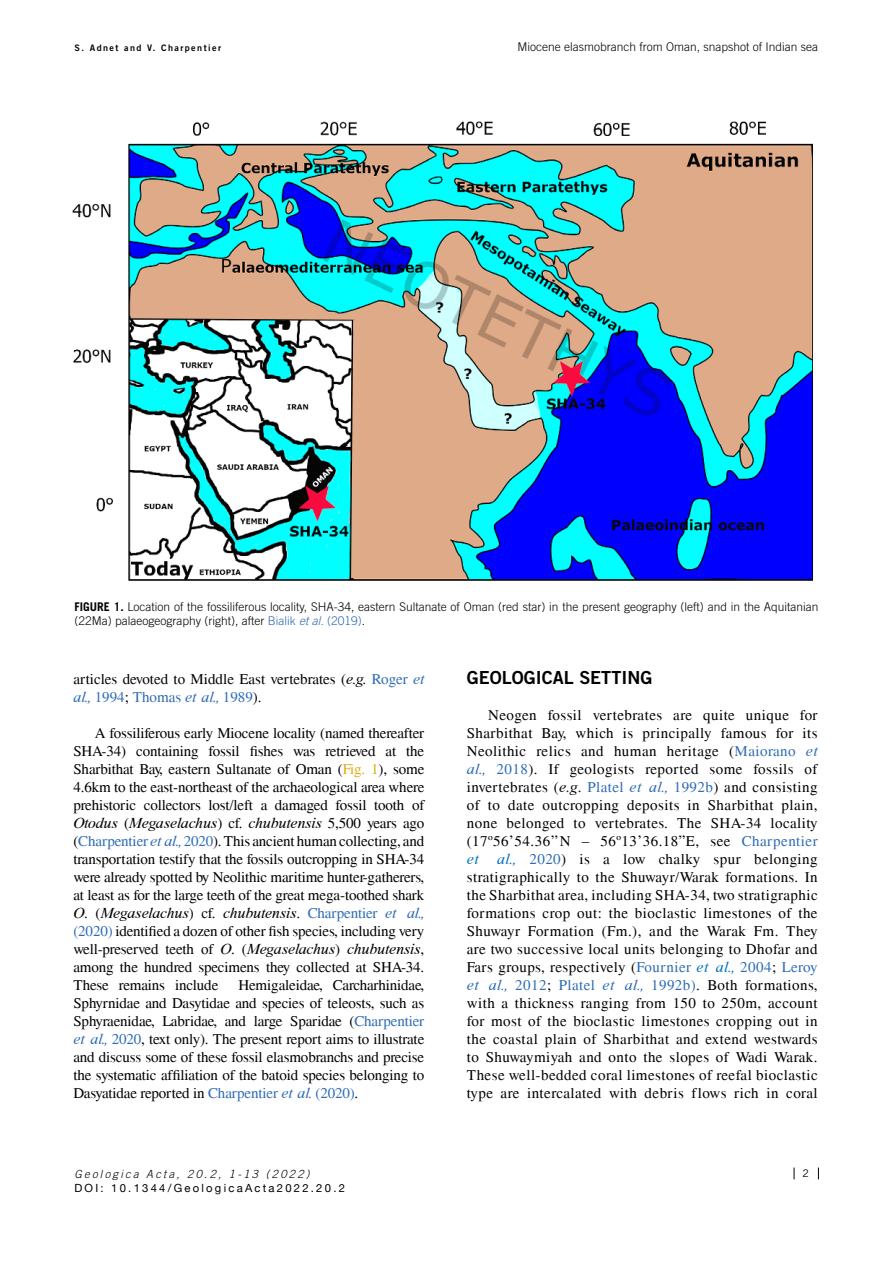
<style>
.page{position:relative;width:893px;height:1263px;background:#fff}
.page>*{position:absolute;margin:0;border:0;box-sizing:border-box;transform-origin:0 0}
.t1{font:18px "Trade Gothic LT Std Bd 2";color:#000}
.t2{font:15px/18px "Times S";letter-spacing:-.01em;color:#000;text-align:justify}
.t3{font:italic 15px "Time";letter-spacing:-.01em;color:#000}
.t4{font:300 12px/13.5px "Trade Gothic LT Std";color:#000}
.t5{font:11.25px "Helvetica Neue";letter-spacing:.2em;color:#000}
.t6{font:italic 300 11.25px "Trade Gothic LT Std";letter-spacing:.2em;color:#000}
.t7{font:10.5px "Trade Gothic LT Std";color:#000}
.t8{font:9px "Trade Gothic LT Std Bd 2";letter-spacing:.16em;color:#000}
.s1{font-weight:700}
.s2{color:#2f6bb3}
.s3{font-style:italic;color:#2f6bb3}
.s4{font-family:"Time";font-style:italic}
.s5{color:#306bb3}
.s6{font-family:"Time";font-style:italic;color:#306bb3}
.s7{color:#e0aa13}
.s8{font-family:"Times S";font-style:normal}
.s9{color:#2e6bb3}
.s10{font-family:"Time";font-style:italic;color:#2e6bb3}
.s11{font-family:"Times S";font-style:normal;color:#2e6bb3}
.s12{font-family:"Time";font-style:italic;color:#0070c0}
</style>
<div class="page">
<svg style="left:794px;top:1167px;width:1px;height:12px"></svg>
<svg style="left:818px;top:1167px;width:1px;height:12px"></svg>
<img style="left:72px;top:121px;width:694px;height:391px">
<svg style="left:120px;top:136px;width:693px;height:445px;background:#7892b5"></svg>
<svg style="left:126px;top:311px;width:239px;height:270px"></svg>
<div style="left:353px;top:319px;width:8px;height:12px;background:#dfaa88"></div>
<p class="t8" style="left:74px;top:42px;width:148px">S. Adnet and V. Charpentier</p>
<p class="t4" style="left:517px;top:39px;width:302px">Miocene elasmobranch from Oman, snapshot of Indian sea</p>
<p class="t4" style="left:75px;top:600px;width:746px"><span class="s1">FIGURE 1.</span> Location of the fossiliferous locality, SHA-34, eastern Sultanate of Oman (red star) in the present geography (left) and in the Aquitanian (22Ma) palaeogeography (right), after <span class="s2">Bialik</span> <span class="s3">et al.</span> <span class="s2">(2019)</span>.</p>
<p class="t2" style="left:73px;top:670px;width:352px">articles devoted to Middle East vertebrates (<span class="s4">e.g.</span> <span class="s5">Roger</span> <span class="s6">et al.,</span> <span class="s5">1994</span>; <span class="s5">Thomas</span> <span class="s6">et al.,</span> <span class="s5">1989</span>).</p>
<p class="t2" style="left:73px;top:724px;width:352px;text-indent:21px">A fossiliferous early Miocene locality (named thereafter SHA-34) containing fossil fishes was retrieved at the Sharbithat Bay, eastern Sultanate of Oman (<span class="s7">Fig. 1</span>), some 4.6km to the east-northeast of the archaeological area where prehistoric collectors lost/left a damaged fossil tooth of</p>
<p class="t3" style="left:73px;top:815px;width:352px">Otodus <span class="s8">(</span>Megaselachus<span class="s8">) cf.</span> chubutensis <span class="s8">5,500 years ago</span></p>
<p class="t2" style="left:73px;top:832px;width:352px">(<span class="s9">Charpentier</span> <span class="s10">et al.,</span> <span class="s9">2020</span>). This ancient human collecting, and transportation testify that the fossils outcropping in SHA-34 were already spotted by Neolithic maritime hunter-gatherers, at least as for the large teeth of the great mega-toothed shark</p>
<p class="t3" style="left:73px;top:905px;width:352px">O<span class="s8">. (</span>Megaselachus<span class="s8">) cf.</span> chubutensis<span class="s8">.</span> <span class="s11">Charpentier</span> <span class="s9">et al.,</span></p>
<p class="t2" style="left:73px;top:922px;width:352px"><span class="s9">(2020)</span> identified a dozen of other fish species, including very well-preserved teeth of <span class="s4">O</span>. (<span class="s4">Megaselachus</span>) <span class="s4">chubutensis</span>, among the hundred specimens they collected at SHA-34.<br>These remains include</p>
<p class="t2" style="left:73px;top:976px;width:352px;text-indent:165px">Hemigaleidae, Carcharhinidae, Sphyrnidae and Dasytidae and species of teleosts, such as Sphyraenidae, Labridae, and large Sparidae (<span class="s9">Charpentier </span><span class="s10">et al.,</span> <span class="s9">2020</span>, text only). The present report aims to illustrate and discuss some of these fossil elasmobranchs and precise the systematic affiliation of the batoid species belonging to Dasyatidae reported in <span class="s9">Charpentier</span> <span class="s10">et al.</span> <span class="s9">(2020)</span>.</p>
<p class="t6" style="left:74px;top:1167px;width:237px">Geologica Acta, 20.2, 1-13 (2022)</p>
<p class="t5" style="left:74px;top:1181px;width:272px">DOI: 10.1344/GeologicaActa2022.20.2</p>
<p class="t1" style="left:467px;top:666px;width:187px">GEOLOGICAL SETTING</p>
<p class="t2" style="left:467px;top:706px;width:352px;text-indent:21px">Neogen fossil vertebrates are quite unique for Sharbithat Bay, which is principally famous for its Neolithic relics and human heritage (<span class="s9">Maiorano</span> <span class="s10">et al.,</span> <span class="s9">2018</span>). If geologists reported some fossils of invertebrates (<span class="s4">e.g</span>. <span class="s9">Platel</span> <span class="s10">et al.,</span> <span class="s9">1992b</span>) and consisting of to date outcropping deposits in Sharbithat plain, none belonged to vertebrates. The SHA-34 locality (17º56’54.36’’N – 56º13’36.18”E, see <span class="s9">Charpentier </span><span class="s12">et al.,</span> <span class="s9">2020</span>) is a low chalky spur belonging stratigraphically to the Shuwayr/Warak formations. In the Sharbithat area, including SHA-34, two stratigraphic formations crop out: the bioclastic limestones of the Shuwayr Formation (Fm.), and the Warak Fm. They are two successive local units belonging to Dhofar and Fars groups, respectively (<span class="s9">Fournier</span> <span class="s12">et al.,</span> <span class="s9">2004</span>; <span class="s9">Leroy </span><span class="s10">et al.,</span> <span class="s9">2012</span>; <span class="s9">Platel</span> <span class="s10">et al.,</span> <span class="s9">1992b)</span>. Both formations, with a thickness ranging from 150 to 250m, account for most of the bioclastic limestones cropping out in the coastal plain of Sharbithat and extend westwards to Shuwaymiyah and onto the slopes of Wadi Warak.<br>These well-bedded coral limestones of reefal bioclastic type are intercalated with debris flows rich in coral</p>
<p class="t7" style="left:802px;top:1167px;width:8px">2</p>
</div>
